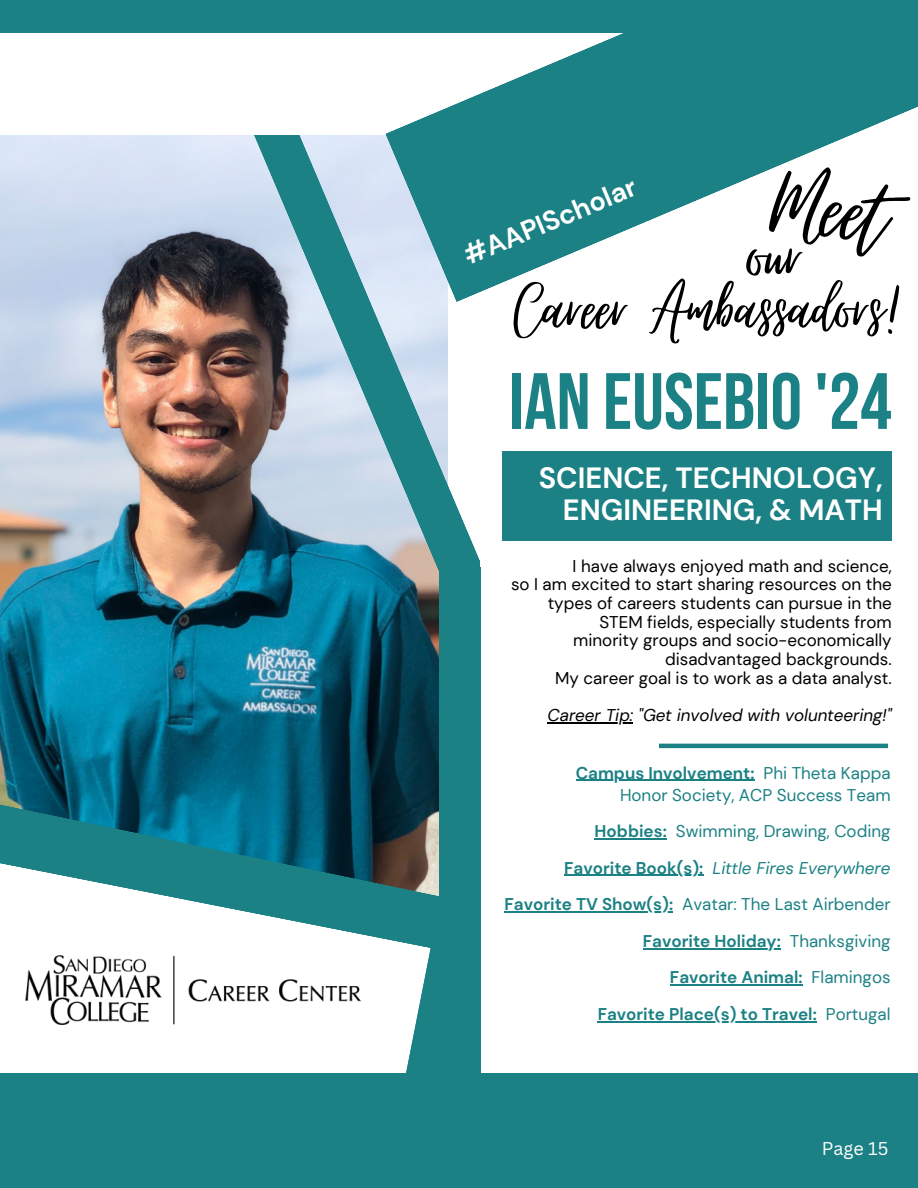
<style>
.page{position:relative;width:918px;height:1188px;background:#fff}
.page>*{position:absolute;margin:0;border:0;box-sizing:border-box;transform-origin:0 0}
.t1{font:126.6px "Virtual";color:#000}
.t2{font:93.6px "Virtual";color:#000}
.t3{font:88.65px "Virtual";color:#000}
.t4{font:700 79.65px "Bebas Neue";color:#1c8184}
.t5{font:700 29.25px/32.2px "DM Sans";color:#fff;text-align:right}
.t6{font:700 27.15px "DM Sans";color:#fff}
.t7{font:18px "Canva Sans";color:#fff}
.t8{font:16.95px/18.8px "DM Sans";color:#000;text-align:right}
.t9{font:700 16.95px/36.6px "DM Sans";color:#1c8184;text-align:right}
.t10{font:16.95px/22px "DM Sans";color:#1c8184;text-align:right}
.t11{font:italic 16.95px "DM Sans";color:#000}
.s1{font-weight:700}
.s2{font-weight:400}
.s3{font-weight:400;font-style:italic}
</style>
<div class="page">
<img style="left:0;top:135px;width:439px;height:650px">
<svg style="left:192px;top:135px;width:289px;height:444px;background:#8ea5ad"></svg>
<div style="left:439px;top:562px;width:41px;height:524px;background:#1c8184"></div>
<svg style="left:0;top:785px;width:439px;height:288px;background:#0e6176"></svg>
<div style="left:503px;top:451px;width:389px;height:90px;background:#1c8184"></div>
<hr style="left:659px;top:744px;width:229px;height:4px;background:#1c8184">
<div style="left:480px;top:554px;width:14px;height:13px;background:#fff"></div>
<hr style="left:548px;top:722px;width:85px;height:2px;background:#000">
<hr style="left:576px;top:779px;width:179px;height:2px;background:#1c8184">
<hr style="left:595px;top:838px;width:72px;height:2px;background:#1c8184">
<hr style="left:564px;top:875px;width:139px;height:1px;background:#1c8184">
<hr style="left:505px;top:911px;width:168px;height:2px;background:#1c8184">
<hr style="left:643px;top:948px;width:138px;height:1px;background:#1c8184">
<hr style="left:670px;top:984px;width:133px;height:2px;background:#1c8184">
<hr style="left:598px;top:1021px;width:219px;height:1px;background:#1c8184">
<svg style="left:0;top:837px;width:431px;height:236px"></svg>
<img style="left:17px;top:948px;width:347px;height:91px">
<div style="left:0;top:1073px;width:918px;height:115px;background:#1c8184"></div>
<div style="left:0;top:0;width:918px;height:33px;background:#1c8184"></div>
<svg style="left:385px;top:33px;width:533px;height:269px;fill:#1c8184"></svg>
<h1 class="t1" style="left:784px;top:133px;width:115px;rotate:8deg">Meet</h1>
<h3 class="t6" style="left:459px;top:241px;width:186px;rotate:-23deg">#AAPIScholar</h3>
<h2 class="t2" style="left:746px;top:205px;width:57px">our</h2>
<h3 class="t3" style="left:515px;top:261px;width:390px">Career Ambassadors!</h3>
<h3 class="t4" style="left:509px;top:369px;width:384px">IAN EUSEBIO'24</h3>
<h3 class="t5" style="left:539px;top:462px;width:346px">SCIENCE, TECHNOLOGY,<br>ENGINEERING, &amp; MATH</h3>
<p class="t8" style="left:511px;top:556px;width:382px">I have always enjoyed math and science,<br>so I am excited to start sharing resources on the types of careers students can pursue in the STEM fields, especially students from<br>minority groups and socio-economically disadvantaged backgrounds.<br>My career goal is to work as a data analyst.</p>
<p class="t11" style="left:548px;top:704px;width:346px">Career Tip: "Get involved with volunteering!"</p>
<p class="t10" style="left:576px;top:762px;width:316px"><span class="s1">Campus Involvement:</span> Phi Theta Kappa<br>Honor Society, ACP Success Team</p>
<p class="t9" style="left:505px;top:813px;width:387px">Hobbies: <span class="s2">Swimming, Drawing, Coding<br></span>Favorite Book(s): <span class="s3">Little Fires Everywhere </span>Favorite TV Show(s): <span class="s2">Avatar: The Last Airbender </span>Favorite Holiday: <span class="s2">Thanksgiving<br></span>Favorite Animal: <span class="s2">Flamingos<br></span>Favorite Place(s) to Travel: <span class="s2">Portugal</span></p>
<p class="t7" style="left:822px;top:1136px;width:68px">Page 15</p>
</div>
